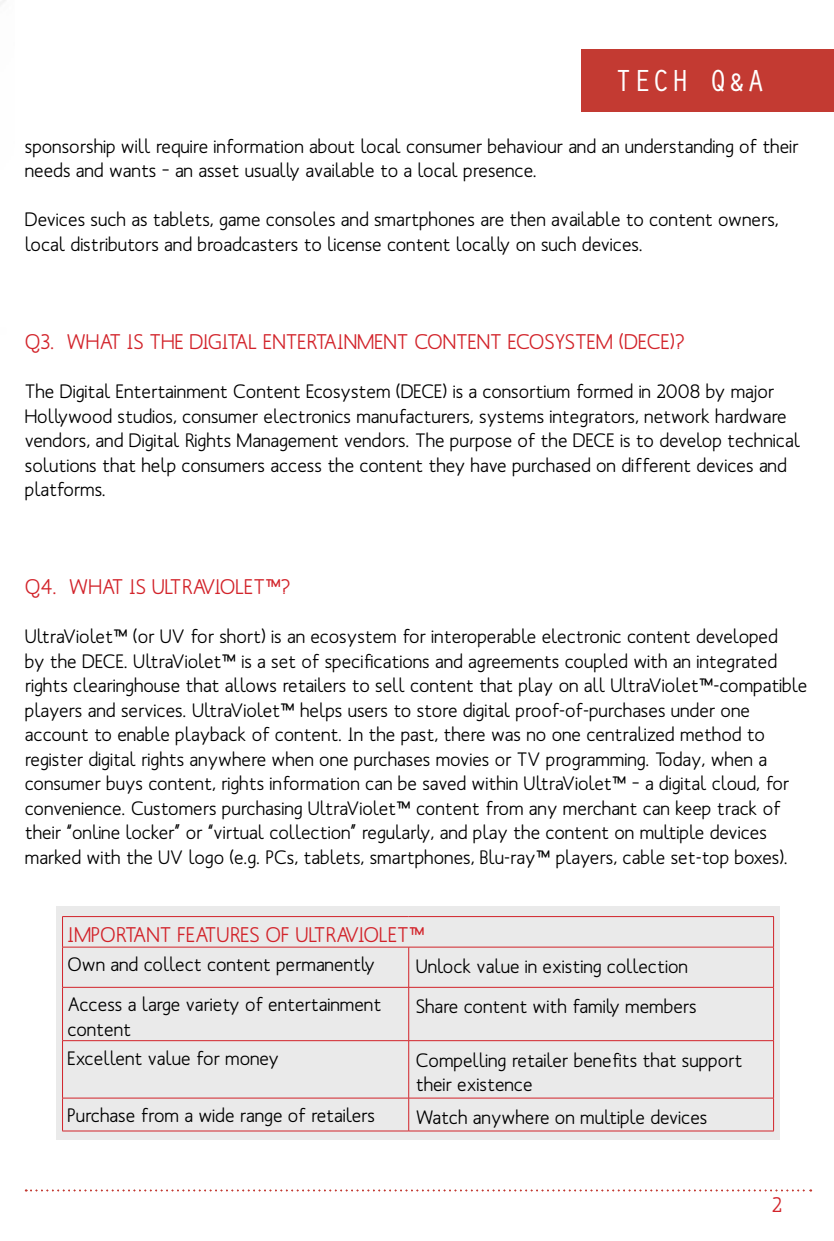
<style>
.page{position:relative;width:834px;height:1241px;background:#fff}
.page>*{position:absolute;margin:0;border:0;box-sizing:border-box;transform-origin:0 0}
.t1{font:31.5px "Orator Std";color:#fff}
.t2{font:500 21px "Mank Sans";color:#d2232a}
.t3{font:500 19.25px/24.5px "Mank Sans";color:#000}
</style>
<div class="page">
<div style="left:580px;top:50px;width:253px;height:62px;background:#c33a32"></div>
<div style="left:56px;top:905px;width:723px;height:233px;background:#eaeaea"></div>
<svg style="left:26px;top:1189px;width:785px;height:2px"></svg>
<hr style="left:62px;top:916px;width:346px;height:1px;background:#d2232a">
<hr style="left:62px;top:916px;width:1px;height:30px;background:#d2232a">
<hr style="left:408px;top:916px;width:365px;height:1px;background:#d2232a">
<hr style="left:773px;top:916px;width:1px;height:30px;background:#d2232a">
<hr style="left:62px;top:946px;width:346px;height:1px;background:#d2232a">
<hr style="left:62px;top:947px;width:1px;height:39px;background:#d2232a">
<hr style="left:408px;top:946px;width:365px;height:1px;background:#d2232a">
<hr style="left:408px;top:947px;width:1px;height:39px;background:#d2232a">
<hr style="left:773px;top:947px;width:1px;height:39px;background:#d2232a">
<hr style="left:62px;top:986px;width:346px;height:1px;background:#d2232a">
<hr style="left:62px;top:987px;width:1px;height:53px;background:#d2232a">
<hr style="left:408px;top:986px;width:365px;height:1px;background:#d2232a">
<hr style="left:408px;top:987px;width:1px;height:53px;background:#d2232a">
<hr style="left:773px;top:987px;width:1px;height:53px;background:#d2232a">
<hr style="left:62px;top:1040px;width:346px;height:1px;background:#d2232a">
<hr style="left:62px;top:1040px;width:1px;height:57px;background:#d2232a">
<hr style="left:408px;top:1040px;width:365px;height:1px;background:#d2232a">
<hr style="left:408px;top:1040px;width:1px;height:57px;background:#d2232a">
<hr style="left:773px;top:1040px;width:1px;height:57px;background:#d2232a">
<hr style="left:62px;top:1097px;width:346px;height:1px;background:#d2232a">
<hr style="left:62px;top:1098px;width:1px;height:32px;background:#d2232a">
<hr style="left:408px;top:1097px;width:365px;height:1px;background:#d2232a">
<hr style="left:408px;top:1098px;width:1px;height:32px;background:#d2232a">
<hr style="left:773px;top:1098px;width:1px;height:32px;background:#d2232a">
<hr style="left:62px;top:1130px;width:346px;height:1px;background:#d2232a">
<hr style="left:408px;top:1130px;width:365px;height:1px;background:#d2232a">
<h1 class="t1" style="left:614px;top:58px;width:153px">TECH Q&amp;A</h1>
<p class="t3" style="left:25px;top:134px;width:775px">sponsorship will require information about local consumer behaviour and an understanding of their needs and wants – an asset usually available to a local presence.</p>
<p class="t3" style="left:25px;top:207px;width:755px">Devices such as tablets, game consoles and smartphones are then available to content owners, local distributors and broadcasters to license content locally on such devices.</p>
<p class="t2" style="left:25px;top:328px;width:661px">Q3. WHAT IS THE DIGITAL ENTERTAINMENT CONTENT ECOSYSTEM (DECE)?</p>
<p class="t3" style="left:25px;top:379px;width:776px">The Digital Entertainment Content Ecosystem (DECE) is a consortium formed in 2008 by major Hollywood studios, consumer electronics manufacturers, systems integrators, network hardware vendors, and Digital Rights Management vendors. The purpose of the DECE is to develop technical solutions that help consumers access the content they have purchased on different devices and platforms.</p>
<p class="t2" style="left:25px;top:573px;width:267px">Q4. WHAT IS ULTRAVIOLET™?</p>
<p class="t3" style="left:25px;top:624px;width:783px">UltraViolet™ (or UV for short) is an ecosystem for interoperable electronic content developed<br>by the DECE. UltraViolet™ is a set of specifications and agreements coupled with an integrated rights clearinghouse that allows retailers to sell content that play on all UltraViolet™-compatible players and services. UltraViolet™ helps users to store digital proof-of-purchases under one account to enable playback of content. In the past, there was no one centralized method to register digital rights anywhere when one purchases movies or TV programming. Today, when a consumer buys content, rights information can be saved within UltraViolet™ – a digital cloud, for convenience. Customers purchasing UltraViolet™ content from any merchant can keep track of their “online locker” or “virtual collection” regularly, and play the content on multiple devices marked with the UV logo (e.g. PCs, tablets, smartphones, Blu-ray™ players, cable set-top boxes).</p>
<p class="t2" style="left:67px;top:921px;width:358px">IMPORTANT FEATURES OF ULTRAVIOLET™</p>
<p class="t3" style="left:67px;top:951px;width:309px">Own and collect content permanently</p>
<p class="t3" style="left:415px;top:953px;width:274px">Unlock value in existing collection</p>
<p class="t3" style="left:67px;top:991px;width:315px">Access a large variety of entertainment content</p>
<p class="t3" style="left:415px;top:993px;width:282px">Share content with family members</p>
<p class="t3" style="left:67px;top:1045px;width:213px">Excellent value for money</p>
<p class="t3" style="left:415px;top:1047px;width:328px">Compelling retailer benefits that support their existence</p>
<p class="t3" style="left:67px;top:1102px;width:309px">Purchase from a wide range of retailers</p>
<p class="t3" style="left:415px;top:1104px;width:293px">Watch anywhere on multiple devices</p>
<p class="t2" style="left:771px;top:1191px;width:12px">2</p>
</div>
